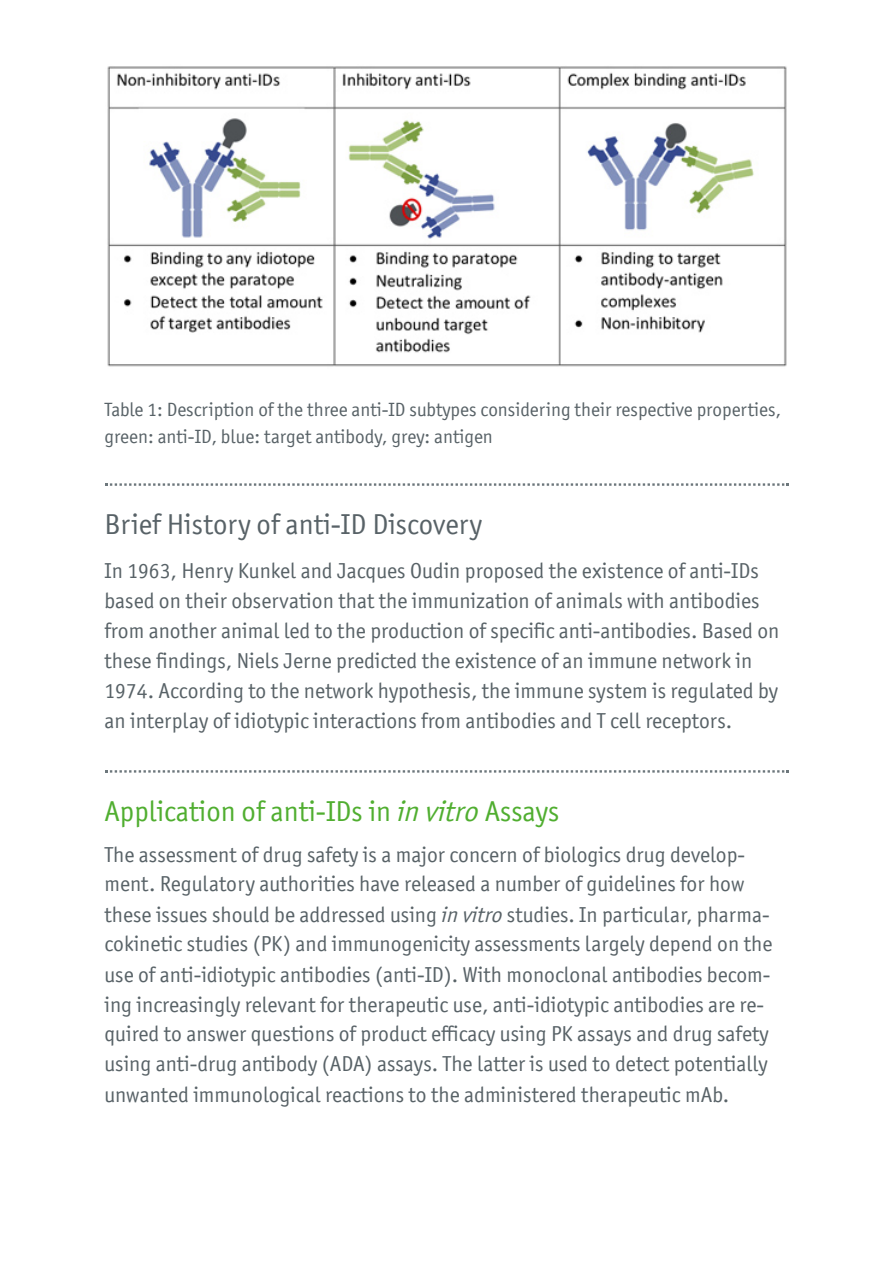
<style>
.page{position:relative;width:893px;height:1263px;background:#fff}
.page>*{position:absolute;margin:0;border:0;box-sizing:border-box;transform-origin:0 0}
.t1{font:28.8px "Officina Sans ITCW01";color:#50ae30}
.t2{font:28.8px "Officina Sans ITCW01";color:#586267}
.t3{font:21.6px/30px "Officina Sans ITCW01";color:#586267}
.t4{font:19.2px/26.4px "Officina Sans ITCW01";color:#586267}
.s1{font-style:italic}
</style>
<div class="page">
<img style="left:107px;top:66px;width:680px;height:301px">
<svg style="left:105px;top:483px;width:684px;height:3px"></svg>
<svg style="left:105px;top:770px;width:684px;height:3px"></svg>
<p class="t4" style="left:104px;top:396px;width:678px">Table 1: Description of the three anti-ID subtypes considering their respective properties, green: anti-ID, blue: target antibody, grey: antigen</p>
<h1 class="t2" style="left:104px;top:507px;width:379px">Brief History of anti-ID Discovery</h1>
<p class="t3" style="left:104px;top:556px;width:676px">In 1963, Henry Kunkel and Jacques Oudin proposed the existence of anti-IDs based on their observation that the immunization of animals with antibodies from another animal led to the production of specific anti-antibodies. Based on these findings, Niels Jerne predicted the existence of an immune network in 1974. According to the network hypothesis, the immune system is regulated by an interplay of idiotypic interactions from antibodies and T cell receptors.</p>
<h1 class="t1" style="left:104px;top:794px;width:456px">Application of anti-IDs in <span class="s1">invitro</span>Assays</h1>
<p class="t3" style="left:104px;top:840px;width:669px">The assessment of drug safety is a major concern of biologics drug develop&shy;ment. Regulatory authorities have released a number of guidelines for how these issues should be addressed using <span class="s1">invitro</span>studies. In particular, pharma&shy;cokinetic studies (PK) and immunogenicity assessments largely depend on the use of anti-idiotypic antibodies (anti-ID). With monoclonal antibodies becom&shy;ing increasingly relevant for therapeutic use, anti-idiotypic antibodies are re&shy;quired to answer questions of product efficacy using PK assays and drug safety using anti-drug antibody (ADA) assays. The latter is used to detect potentially unwanted immunological reactions to the administered therapeutic mAb.</p>
</div>
